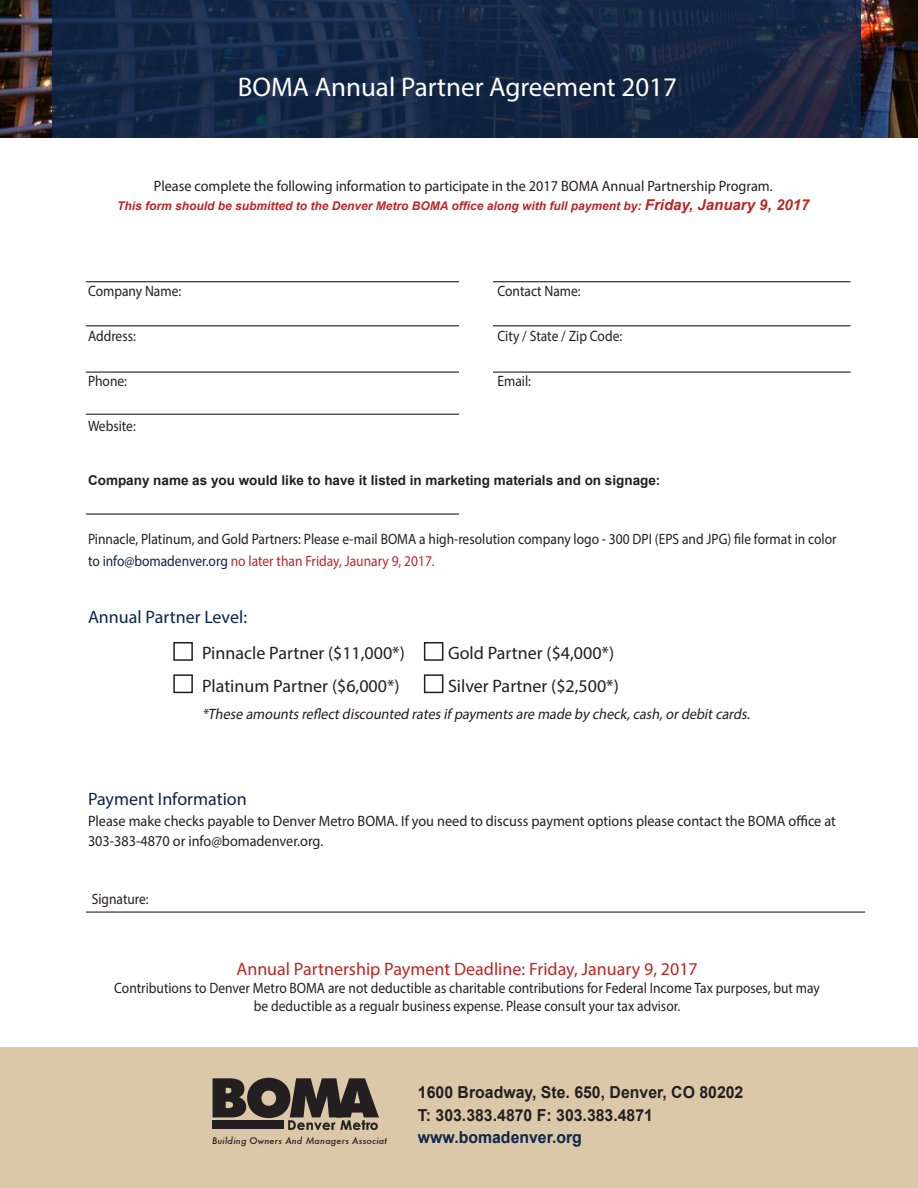
<style>
.page{position:relative;width:918px;height:1188px;background:#fff}
.page>*{position:absolute;margin:0;border:0;box-sizing:border-box;transform-origin:0 0}
.pullout{font:27px "Myriad Pro";color:#fff}
.column_subhead1{font:18px "Myriad Pro";color:#231f20}
.pullout-2{font:18px "Myriad Pro";color:#ba2725}
.pullout-3{font:18px "Myriad Pro";color:#0c264a}
.t1{font:700 16.5px "Arial";color:#231f20;scale:.96 1}
.t2{font:700 16.5px "Arial";color:#0c264a;scale:.96 1}
.bigger_text{font:15px/18px "Myriad Pro";color:#231f20;text-align:center;scale:.9 1}
.column_text{font:15px/19.5px "Myriad Pro";color:#231f20;scale:.95 1}
.column_subhead1-2{font:italic 15px "Myriad Pro";color:#231f20;scale:.95 1}
.bigger_text-2{font:15px "Myriad Pro";color:#ba2725;scale:.9 1}
.column_text-2{font:15px "Myriad Pro";color:#231f20;scale:.9 1}
.column_subhead1-3{font:700 13.5px "Arial";color:#231f20}
.column_text-3{font:italic 700 12px "Arial";color:#ba2725}
.t3{font:italic 500 9px "Futura";letter-spacing:.02em;color:#231f20}
.s1{font-size:15px}
.s2{color:#231f20}
.s3{color:#0c264a}
</style>
<div class="page">
<div style="left:0;top:1048px;width:918px;height:140px;background:#dbc8a9"></div>
<img style="left:0;top:0;width:918px;height:137px">
<svg style="left:52px;top:0;width:809px;height:137px;background:#152745"></svg>
<div style="left:173px;top:642px;width:20px;height:19px;border:2px solid #231f20"></div>
<div style="left:173px;top:674px;width:20px;height:19px;border:2px solid #231f20"></div>
<div style="left:424px;top:642px;width:19px;height:19px;border:2px solid #231f20"></div>
<div style="left:424px;top:674px;width:19px;height:19px;border:2px solid #231f20"></div>
<hr style="left:86px;top:281px;width:373px;height:1px;background:#231f20">
<hr style="left:493px;top:281px;width:357px;height:1px;background:#231f20">
<hr style="left:86px;top:325px;width:373px;height:1px;background:#231f20">
<hr style="left:493px;top:325px;width:357px;height:1px;background:#231f20">
<hr style="left:86px;top:372px;width:373px;height:1px;background:#231f20">
<hr style="left:493px;top:372px;width:357px;height:1px;background:#231f20">
<hr style="left:86px;top:414px;width:373px;height:1px;background:#231f20">
<hr style="left:86px;top:513px;width:373px;height:2px;background:#231f20">
<hr style="left:86px;top:912px;width:779px;height:1px;background:#231f20">
<svg style="left:213px;top:1078px;width:166px;height:52px"></svg>
<p class="pullout" style="left:238px;top:71px;width:441px">BOMA Annual Partner Agreement 2017</p>
<p class="column_text" style="left:154px;top:175px;width:653px">Please complete the following information to participate in the 2017 BOMA Annual Partnership Program.</p>
<p class="column_text-3" style="left:117px;top:198px;width:694px">This form should be submitted to the Denver Metro BOMA office along with full payment by: <span class="s1">Friday, January 9, 2017</span></p>
<p class="column_text-2" style="left:88px;top:281px;width:105px">Company Name:</p>
<p class="column_text-2" style="left:498px;top:281px;width:94px">Contact Name:</p>
<p class="bigger_text" style="left:88px;top:326px;width:55px">Address:</p>
<p class="bigger_text" style="left:498px;top:326px;width:140px">City / State / Zip Code:</p>
<p class="bigger_text" style="left:88px;top:371px;width:45px">Phone:</p>
<p class="bigger_text" style="left:498px;top:371px;width:39px">Email:</p>
<p class="bigger_text" style="left:88px;top:416px;width:55px">Website:</p>
<p class="column_subhead1-3" style="left:88px;top:471px;width:574px">Company name as you would like to have it listed in marketing materials and on signage:</p>
<p class="bigger_text" style="left:88px;top:530px;width:833px">Pinnacle, Platinum, and Gold Partners: Please e-mail BOMA a high-resolution company logo - 300 DPI (EPS and JPG) file format in color</p>
<p class="bigger_text-2" style="left:88px;top:552px;width:387px"><span class="s2">to</span> <span class="s3">info@bomadenver.org</span> no later than Friday, Jaunary 9, 2017.</p>
<p class="pullout-3" style="left:88px;top:605px;width:161px">Annual Partner Level:</p>
<p class="column_subhead1" style="left:202px;top:641px;width:204px">Pinnacle Partner ($11,000*)</p>
<p class="column_subhead1" style="left:448px;top:641px;width:168px">Gold Partner ($4,000*)</p>
<p class="column_subhead1" style="left:202px;top:675px;width:199px">Platinum Partner ($6,000*)</p>
<p class="column_subhead1" style="left:448px;top:675px;width:172px">Silver Partner ($2,500*)</p>
<p class="column_subhead1-2" style="left:202px;top:704px;width:581px">*These amountsreflectdiscounted ratesif paymentsare made by check,cash,ordebitcards.</p>
<p class="pullout-3" style="left:88px;top:788px;width:160px">Payment Information</p>
<p class="column_text" style="left:88px;top:811px;width:789px">Please make checks payable to Denver Metro BOMA. If you need to discuss payment options please contact the BOMA office at<br>303-383-4870 or info@bomadenver.org.</p>
<p class="bigger_text" style="left:92px;top:889px;width:65px">Signature:</p>
<p class="pullout-2" style="left:236px;top:958px;width:463px">Annual Partnership Payment Deadline: Friday, January 9, 2017</p>
<p class="bigger_text" style="left:114px;top:979px;width:786px">Contributions to Denver Metro BOMA are not deductible as charitable contributions for Federal Income Tax purposes, but may be deductible as a regualr business expense. Please consult your tax advisor.</p>
<p class="t3" style="left:212px;top:1134px;width:190px">Building Owners And Managers Association</p>
<p class="t1" style="left:418px;top:1082px;width:341px">1600 Broadway, Ste. 650, Denver, CO 80202</p>
<p class="t1" style="left:418px;top:1104px;width:246px">T: 303.383.4870 F: 303.383.4871</p>
<p class="t2" style="left:418px;top:1127px;width:172px">www.bomadenver.org</p>
</div>
